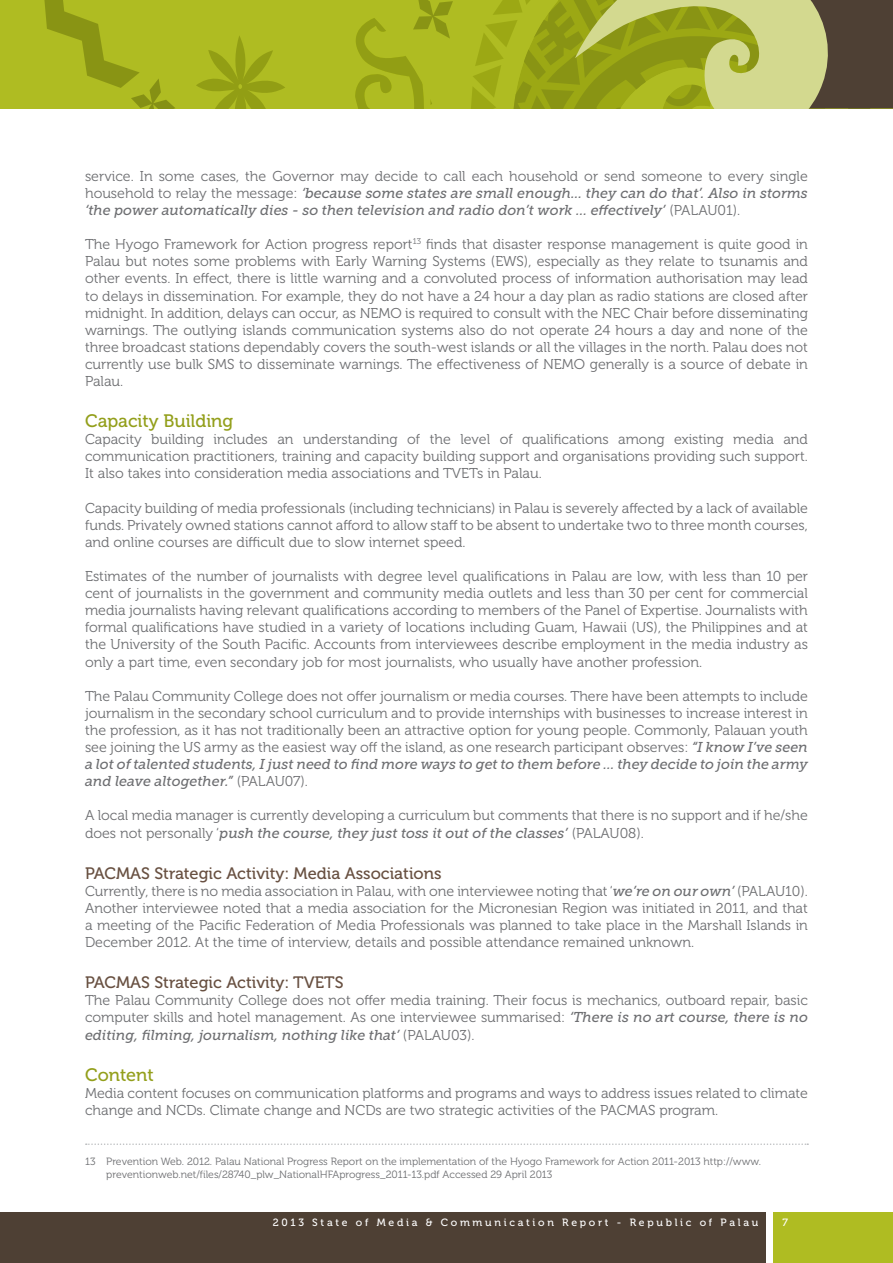
<style>
.page{position:relative;width:893px;height:1263px;background:#fff}
.page>*{position:absolute;margin:0;border:0;box-sizing:border-box;transform-origin:0 0}
.t1{font:18px "Museo 500";color:#939f1b}
.t2{font:16.5px "Museo 500";color:#685041}
.t3{font:14.25px/17.1px "Museo 300";color:#6d6e71;text-align:justify}
.t4{font:italic 14.25px/17.1px "Museo Slab 500";color:#6d6e71}
.t5{font:10.5px/12.6px "Museo 300";color:#6d6e71}
.t6{font:10.5px "Museo 500";letter-spacing:.26em;color:#fff}
.s1{font-family:"Museo 300";font-style:normal}
.s2{font-family:"Museo Slab 500";font-style:italic}
</style>
<div class="page">
<svg style="left:86px;top:1143px;width:722px;height:2px"></svg>
<div style="left:773px;top:1213px;width:120px;height:50px;background:#afbc22"></div>
<div style="left:0;top:1213px;width:765px;height:50px;background:#4e4034"></div>
<svg style="left:0;top:0;width:893px;height:108px;background:#a3ac2d"></svg>
<p class="t3" style="left:85px;top:168px;width:724px">service. In some cases, the Governor may decide to call each household or send someone to every single</p>
<p class="t4" style="left:85px;top:185px;width:724px"><span class="s1">household to relay the message:</span> ‘because some states are small enough... they can do that’. Also in storms ‘the power automatically dies - so then television and radio don’t work … effectively’ <span class="s1">(PALAU01).</span></p>
<p class="t3" style="left:85px;top:236px;width:724px">The Hyogo Framework for Action progress report<sup>13</sup> finds that disaster response management is quite good in Palau but notes some problems with Early Warning Systems (EWS), especially as they relate to tsunamis and other events. In effect, there is little warning and a convoluted process of information authorisation may lead to delays in dissemination. For example, they do not have a 24 hour a day plan as radio stations are closed after midnight. In addition, delays can occur, as NEMO is required to consult with the NEC Chair before disseminating warnings. The outlying islands communication systems also do not operate 24 hours a day and none of the three broadcast stations dependably covers the south-west islands or all the villages in the north. Palau does not currently use bulk SMS to disseminate warnings. The effectiveness of NEMO generally is a source of debate in Palau.</p>
<p class="t1" style="left:85px;top:411px;width:150px">Capacity Building</p>
<p class="t3" style="left:85px;top:431px;width:724px">Capacity building includes an understanding of the level of qualifications among existing media and communication practitioners, training and capacity building support and organisations providing such support.<br>It also takes into consideration media associations and TVETs in Palau.</p>
<p class="t3" style="left:85px;top:499px;width:724px">Capacity building of media professionals (including technicians) in Palau is severely affected by a lack of available funds. Privately owned stations cannot afford to allow staff to be absent to undertake two to three month courses, and online courses are difficult due to slow internet speed.</p>
<p class="t3" style="left:85px;top:568px;width:724px">Estimates of the number of journalists with degree level qualifications in Palau are low, with less than 10 per cent of journalists in the government and community media outlets and less than 30 per cent for commercial media journalists having relevant qualifications according to members of the Panel of Expertise. Journalists with formal qualifications have studied in a variety of locations including Guam, Hawaii (US), the Philippines and at the University of the South Pacific. Accounts from interviewees describe employment in the media industry as only a part time, even secondary job for most journalists, who usually have another profession.</p>
<p class="t3" style="left:85px;top:688px;width:724px">The Palau Community College does not offer journalism or media courses. There have been attempts to include journalism in the secondary school curriculum and to provide internships with businesses to increase interest in the profession, as it has not traditionally been an attractive option for young people. Commonly, Palauan youth see joining the US army as the easiest way off the island, as one research participant observes: <span class="s2">“I know I’ve seen</span></p>
<p class="t4" style="left:85px;top:756px;width:724px">a lot of talented students, I just need to find more ways to get to them before … they decide to join the army and leave altogether.” <span class="s1">(PALAU07).</span></p>
<p class="t3" style="left:85px;top:807px;width:724px">A local media manager is currently developing a curriculum but comments that there is no support and if he/she</p>
<p class="t4" style="left:85px;top:824px;width:560px"><span class="s1">does not personally ‘</span>push the course, they just toss it out of the classes’ <span class="s1">(PALAU08).</span></p>
<p class="t2" style="left:85px;top:864px;width:358px">PACMAS Strategic Activity: Media Associations</p>
<p class="t3" style="left:85px;top:883px;width:724px">Currently, there is no media association in Palau, with one interviewee noting that ‘<span class="s2">we’re on our own’</span> (PALAU10).<br>Another interviewee noted that a media association for the Micronesian Region was initiated in 2011, and that a meeting of the Pacific Federation of Media Professionals was planned to take place in the Marshall Islands in December 2012. At the time of interview, details and possible attendance remained unknown.</p>
<p class="t2" style="left:85px;top:973px;width:260px">PACMAS Strategic Activity: TVETS</p>
<p class="t3" style="left:85px;top:992px;width:724px">The Palau Community College does not offer media training. Their focus is mechanics, outboard repair, basic computer skills and hotel management. As one interviewee summarised: <span class="s2">‘There is no art course, there is no</span></p>
<p class="t4" style="left:85px;top:1026px;width:391px">editing, filming, journalism, nothing like that’ <span class="s1">(PALAU03).</span></p>
<p class="t1" style="left:85px;top:1064px;width:70px">Content</p>
<p class="t3" style="left:85px;top:1084px;width:724px">Media content focuses on communication platforms and programs and ways to address issues related to climate change and NCDs. Climate change and NCDs are two strategic activities of the PACMAS program.</p>
<p class="t5" style="left:106px;top:1156px;width:656px;text-indent:-21px">13 Prevention Web. 2012. Palau National Progress Report on the implementation of the Hyogo Framework for Action 2011-2013 http://www. preventionweb.net/files/28740_plw_NationalHFAprogress_2011-13.pdf Accessed 29 April 2013</p>
<p class="t6" style="left:273px;top:1217px;width:487px">2013 State of Media &amp; Communication Report - Republic of Palau</p>
<p class="t6" style="left:782px;top:1217px;width:7px">7</p>
</div>
